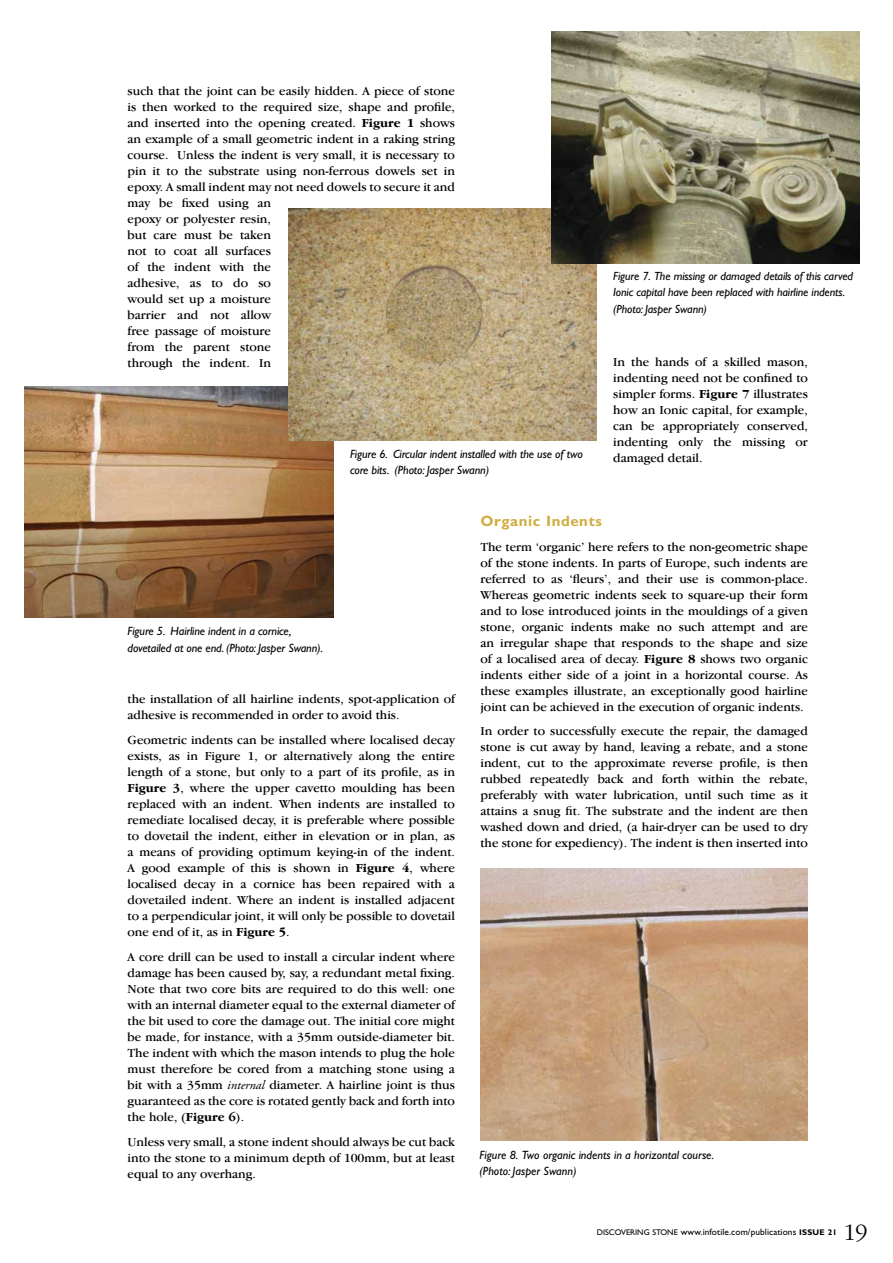
<style>
.page{position:relative;width:893px;height:1263px;background:#fff}
.page>*{position:absolute;margin:0;border:0;box-sizing:border-box;transform-origin:0 0}
.t1{font:300 24px "Garamond IT Cby BT";color:#000}
.t2{font:700 15px "Gill Sans";color:#d1ac3f}
.t3{font:12.75px/16px "Garamond IT Cby BT";color:#000;text-align:justify}
.t4{font:italic 12px/16.5px "Gill Sans";letter-spacing:-.01em;color:#000}
.t5{font:italic 11.85px/16.4px "Gill Sans";letter-spacing:-.01em;color:#000}
.t6{font:9.3px "Gill Sans";letter-spacing:.01em;color:#000}
.s1{font-weight:700}
.s2{font-family:"Adobe Garamond Pro";font-style:italic}
.s3{font-size:8.25px}
.s4{font-weight:700;font-size:8.25px}
</style>
<div class="page">
<img style="left:25px;top:386px;width:308px;height:231px">
<img style="left:288px;top:209px;width:308px;height:231px">
<img style="left:551px;top:32px;width:308px;height:231px">
<img style="left:480px;top:869px;width:328px;height:272px">
<p class="t3" style="left:128px;top:82px;width:329px;text-align:left">such that the joint can be easily hidden. A piece of stone is then worked to the required size, shape and profile, and inserted into the opening created. <span class="s1">Figure 1</span> shows an example of a small geometric indent in a raking string course. Unless the indent is very small, it is necessary to pin it to the substrate using non-ferrous dowels set in epoxy. A small indent may not need dowels to secure it and may be fixed using an<br>epoxy or polyester resin,<br>but care must be taken<br>not to coat all surfaces<br>of the indent with the<br>adhesive, as to do so<br>would set up a moisture<br>barrier and not allow<br>free passage of moisture<br>from the parent stone<br>through the indent. In</p>
<p class="t4" style="left:350px;top:445px;width:234px">Figure 6. Circular indent installed with the use of two core bits. (Photo: Jasper Swann)</p>
<p class="t5" style="left:613px;top:268px;width:241px">Figure 7. The missing or damaged details of this carved<br>Ionic capital have been replaced with hairline indents. (Photo: Jasper Swann)</p>
<p class="t3" style="left:613px;top:354px;width:196px">In the hands of a skilled mason, indenting need not be confined to simpler forms. <span class="s1">Figure 7</span> illustrates how an Ionic capital, for example, can be appropriately conserved, indenting only the missing or damaged detail.</p>
<p class="t4" style="left:128px;top:623px;width:197px">Figure 5. Hairline indent in a cornice, dovetailed at one end. (Photo: Jasper Swann).</p>
<p class="t3" style="left:128px;top:691px;width:329px">the installation of all hairline indents, spot-application of adhesive is recommended in order to avoid this.</p>
<p class="t3" style="left:128px;top:731px;width:329px">Geometric indents can be installed where localised decay exists, as in Figure 1, or alternatively along the entire length of a stone, but only to a part of its profile, as in <span class="s1">Figure 3</span>, where the upper cavetto moulding has been replaced with an indent. When indents are installed to remediate localised decay, it is preferable where possible to dovetail the indent, either in elevation or in plan, as a means of providing optimum keying-in of the indent.<br>A good example of this is shown in <span class="s1">Figure 4</span>, where localised decay in a cornice has been repaired with a dovetailed indent. Where an indent is installed adjacent to a perpendicular joint, it will only be possible to dovetail one end of it, as in <span class="s1">Figure 5</span>.</p>
<p class="t3" style="left:128px;top:948px;width:329px">A core drill can be used to install a circular indent where damage has been caused by, say, a redundant metal fixing.<br>Note that two core bits are required to do this well: one with an internal diameter equal to the external diameter of the bit used to core the damage out. The initial core might be made, for instance, with a 35mm outside-diameter bit.<br>The indent with which the mason intends to plug the hole must therefore be cored from a matching stone using a bit with a 35mm <span class="s2">internal</span> diameter. A hairline joint is thus guaranteed as the core is rotated gently back and forth into the hole, (<span class="s1">Figure 6</span>).</p>
<p class="t3" style="left:128px;top:1133px;width:329px">Unless very small, a stone indent should always be cut back into the stone to a minimum depth of 100mm, but at least equal to any overhang.</p>
<p class="t2" style="left:480px;top:512px;width:123px">Organic I ndents</p>
<p class="t3" style="left:480px;top:538px;width:329px">The term ‘organic’ here refers to the non-geometric shape of the stone indents. In parts of Europe, such indents are referred to as ‘fleurs’, and their use is common-place.<br>Whereas geometric indents seek to square-up their form and to lose introduced joints in the mouldings of a given stone, organic indents make no such attempt and are an irregular shape that responds to the shape and size of a localised area of decay. <span class="s1">Figure 8</span> shows two organic indents either side of a joint in a horizontal course. As these examples illustrate, an exceptionally good hairline joint can be achieved in the execution of organic indents.</p>
<p class="t3" style="left:480px;top:723px;width:329px">In order to successfully execute the repair, the damaged stone is cut away by hand, leaving a rebate, and a stone indent, cut to the approximate reverse profile, is then rubbed repeatedly back and forth within the rebate, preferably with water lubrication, until such time as it attains a snug fit. The substrate and the indent are then washed down and dried, (a hair-dryer can be used to dry the stone for expediency). The indent is then inserted into</p>
<p class="t4" style="left:479px;top:1146px;width:236px">Figure 8. Two organic indents in a horizontal course. (Photo: Jasper Swann)</p>
<p class="t6" style="left:597px;top:1226px;width:242px"><span class="s3">discovering stone</span> www.infotile.com/publications <span class="s4">issue 21</span></p>
<h1 class="t1" style="left:843px;top:1218px;width:26px">19</h1>
</div>
